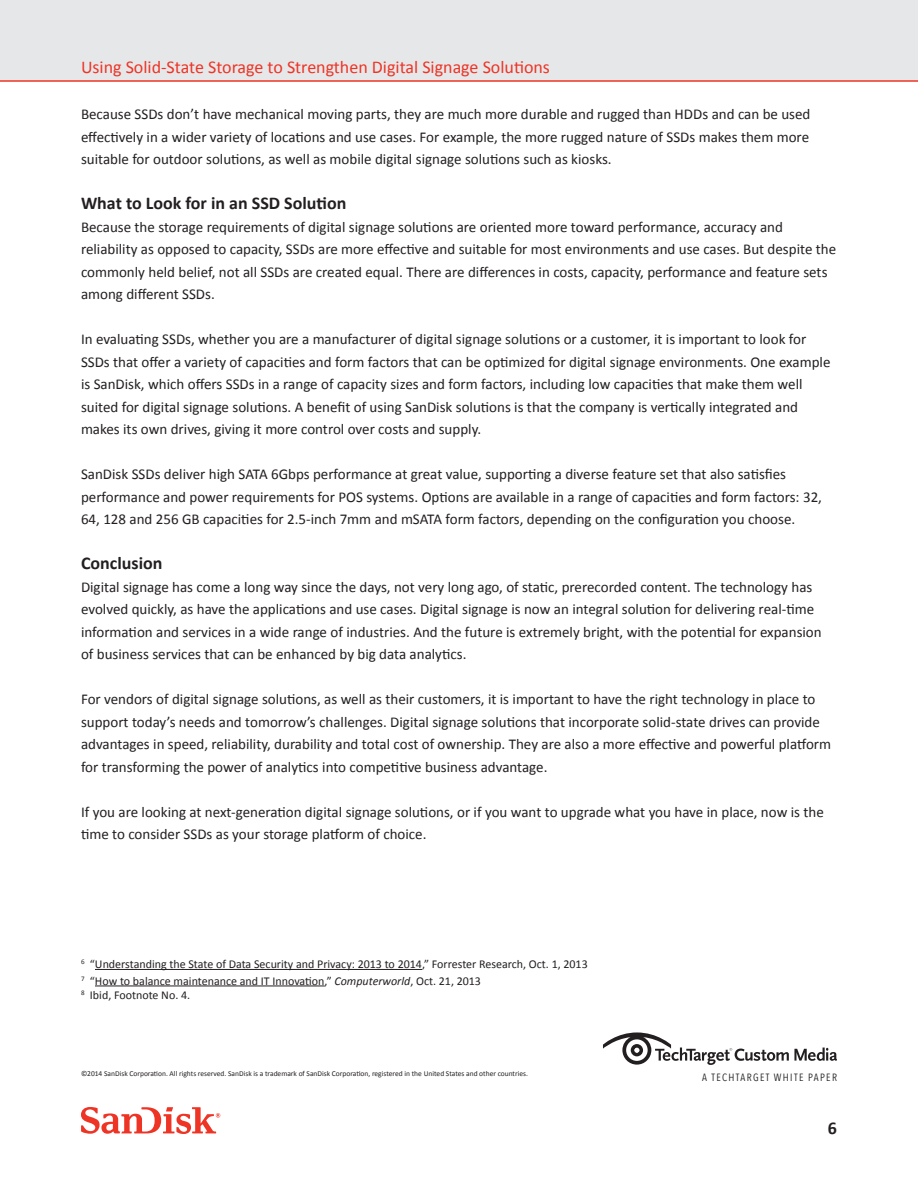
<style>
.page{position:relative;width:918px;height:1188px;background:#fff}
.page>*{position:absolute;margin:0;border:0;box-sizing:border-box;transform-origin:0 0}
.t1{font:18px "Calibri";color:#ee3425}
.heading_1{font:700 18px "Calibri";color:#231f20}
.Body_Copy{font:15px/22.5px "Calibri";color:#231f20}
.t2{font:12px "Calibri";color:#231f20}
.t3{font:10.5px "Avenir Next Condensed";letter-spacing:.13em;color:#231f20}
.MouseCopy{font:7.5px "Calibri";color:#231f20}
.s1{font-style:italic}
</style>
<div class="page">
<div style="left:0;top:0;width:918px;height:81px;background:#e6e7e9"></div>
<hr style="left:0;top:80px;width:918px;height:2px;background:#ee3425">
<svg style="left:81px;top:1107px;width:139px;height:27px"></svg>
<hr style="left:95px;top:969px;width:327px;height:1px;background:#231f20">
<hr style="left:95px;top:986px;width:230px;height:1px;background:#231f20">
<svg style="left:603px;top:1032px;width:234px;height:33px"></svg>
<p class="t1" style="left:81px;top:55px;width:471px">Using Solid-State Storage to Strengthen Digital Signage Solutions</p>
<p class="Body_Copy" style="left:81px;top:103px;width:731px;text-align:justify">Because SSDs don’t have mechanical moving parts, they are much more durable and rugged than HDDs and can be used effectively in a wider variety of locations and use cases. For example, the more rugged nature of SSDs makes them more suitable for outdoor solutions, as well as mobile digital signage solutions such as kiosks.</p>
<p class="heading_1" style="left:81px;top:192px;width:267px">What to Look for in an SSD Solution</p>
<p class="Body_Copy" style="left:81px;top:216px;width:757px">Because the storage requirements of digital signage solutions are oriented more toward performance, accuracy and reliability as opposed to capacity, SSDs are more effective and suitable for most environments and use cases. But despite the commonly held belief, not all SSDs are created equal. There are differences in costs, capacity, performance and feature sets among different SSDs.</p>
<p class="Body_Copy" style="left:81px;top:328px;width:751px">In evaluating SSDs, whether you are a manufacturer of digital signage solutions or a customer, it is important to look for SSDs that offer a variety of capacities and form factors that can be optimized for digital signage environments. One example is SanDisk, which offers SSDs in a range of capacity sizes and form factors, including low capacities that make them well suited for digital signage solutions. A benefit of using SanDisk solutions is that the company is vertically integrated and makes its own drives, giving it more control over costs and supply.</p>
<p class="Body_Copy" style="left:81px;top:463px;width:743px">SanDisk SSDs deliver high SATA 6Gbps performance at great value, supporting a diverse feature set that also satisfies performance and power requirements for POS systems. Options are available in a range of capacities and form factors: 32,<br>64, 128 and 256 GB capacities for 2.5-inch 7mm and mSATA form factors, depending on the configuration you choose.</p>
<p class="heading_1" style="left:81px;top:552px;width:83px">Conclusion</p>
<p class="Body_Copy" style="left:81px;top:576px;width:742px">Digital signage has come a long way since the days, not very long ago, of static, prerecorded content. The technology has evolved quickly, as have the applications and use cases. Digital signage is now an integral solution for delivering real-time information and services in a wide range of industries. And the future is extremely bright, with the potential for expansion of business services that can be enhanced by big data analytics.</p>
<p class="Body_Copy" style="left:81px;top:688px;width:752px">For vendors of digital signage solutions, as well as their customers, it is important to have the right technology in place to support today’s needs and tomorrow’s challenges. Digital signage solutions that incorporate solid-state drives can provide advantages in speed, reliability, durability and total cost of ownership. They are also a more effective and powerful platform for transforming the power of analytics into competitive business advantage.</p>
<p class="Body_Copy" style="left:81px;top:801px;width:744px">If you are looking at next-generation digital signage solutions, or if you want to upgrade what you have in place, now is the time to consider SSDs as your storage platform of choice.</p>
<p class="t2" style="left:81px;top:957px;width:508px"><sup>6</sup> “Understanding the State of Data Security and Privacy: 2013 to 2014,” Forrester Research, Oct. 1, 2013</p>
<p class="t2" style="left:81px;top:973px;width:402px"><sup>7</sup> “How to balance maintenance and IT Innovation,” <span class="s1">Computerworld</span>, Oct. 21, 2013</p>
<p class="t2" style="left:81px;top:987px;width:111px"><sup>8</sup> Ibid, Footnote No. 4.</p>
<p class="MouseCopy" style="left:81px;top:1069px;width:449px">©2014 SanDisk Corporation. All rights reserved. SanDisk is a trademark of SanDisk Corporation, registered in the United States and other countries.</p>
<p class="t3" style="left:702px;top:1069px;width:136px">A TECHTARGET WHITE PAPER</p>
<p class="heading_1" style="left:828px;top:1117px;width:11px">6</p>
</div>
